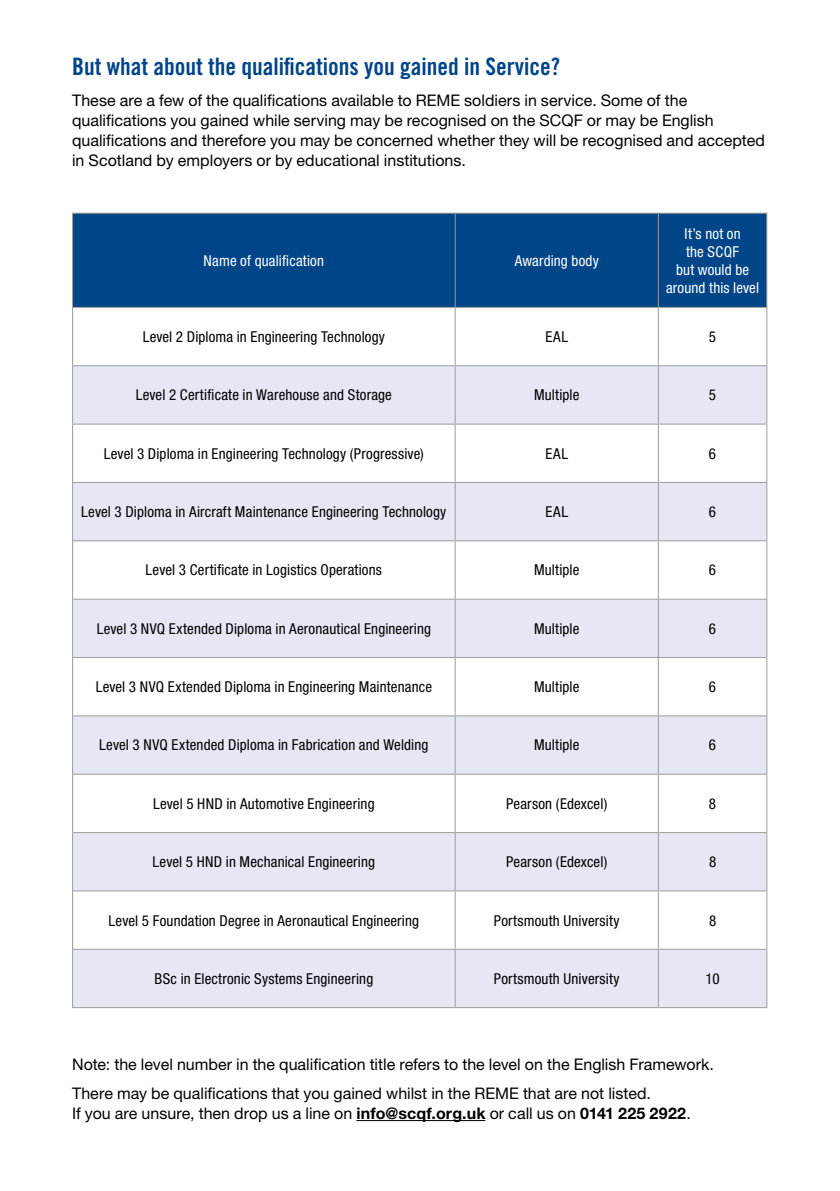
<style>
.page{position:relative;width:840px;height:1191px;background:#fff}
.page>*{position:absolute;margin:0;border:0;box-sizing:border-box;transform-origin:0 0}
.t1{font:24px "Trade Gothic Bold Cond Twenty";color:#004587}
.t2{font:16px/20px "Helvetica Neue LT Std";color:#000}
.t3{font:condensed 15px "Helvetica Neue LT Std";letter-spacing:.01em;color:#000}
.t4{font:condensed 15px/18px "Helvetica Neue LT Std";letter-spacing:.01em;color:#fff;text-align:center}
.s1{font-weight:700}
</style>
<div class="page">
<hr style="left:356px;top:1120px;width:129px;height:1px;background:#000">
<div style="left:73px;top:214px;width:692px;height:93px;background:#004587"></div>
<svg style="left:73px;top:366px;width:692px;height:641px;fill:#e5e8f4"></svg>
<hr style="left:72px;top:213px;width:383px;height:1px;background:#9d9d9c">
<hr style="left:72px;top:214px;width:1px;height:93px;background:#9d9d9c">
<hr style="left:455px;top:213px;width:203px;height:1px;background:#9d9d9c">
<hr style="left:454px;top:214px;width:1px;height:93px;background:#9d9d9c">
<hr style="left:658px;top:213px;width:108px;height:1px;background:#9d9d9c">
<hr style="left:657px;top:214px;width:1px;height:93px;background:#9d9d9c">
<hr style="left:765px;top:214px;width:1px;height:93px;background:#9d9d9c">
<hr style="left:72px;top:307px;width:383px;height:1px;background:#9d9d9c">
<hr style="left:72px;top:308px;width:1px;height:58px;background:#9d9d9c">
<hr style="left:455px;top:307px;width:203px;height:1px;background:#9d9d9c">
<hr style="left:454px;top:308px;width:1px;height:57px;background:#9d9d9c">
<hr style="left:658px;top:307px;width:108px;height:1px;background:#9d9d9c">
<hr style="left:657px;top:308px;width:1px;height:57px;background:#9d9d9c">
<hr style="left:765px;top:308px;width:1px;height:58px;background:#9d9d9c">
<hr style="left:72px;top:366px;width:1px;height:57px;background:#9d9d9c">
<hr style="left:454px;top:366px;width:1px;height:57px;background:#9d9d9c">
<hr style="left:657px;top:366px;width:1px;height:57px;background:#9d9d9c">
<hr style="left:765px;top:366px;width:1px;height:57px;background:#9d9d9c">
<hr style="left:72px;top:423px;width:383px;height:1px;background:#9d9d9c">
<hr style="left:72px;top:424px;width:1px;height:58px;background:#9d9d9c">
<hr style="left:455px;top:423px;width:203px;height:1px;background:#9d9d9c">
<hr style="left:454px;top:424px;width:1px;height:58px;background:#9d9d9c">
<hr style="left:658px;top:423px;width:108px;height:1px;background:#9d9d9c">
<hr style="left:657px;top:424px;width:1px;height:58px;background:#9d9d9c">
<hr style="left:765px;top:424px;width:1px;height:58px;background:#9d9d9c">
<hr style="left:72px;top:482px;width:383px;height:1px;background:#9d9d9c">
<hr style="left:72px;top:483px;width:1px;height:58px;background:#9d9d9c">
<hr style="left:455px;top:482px;width:203px;height:1px;background:#9d9d9c">
<hr style="left:454px;top:483px;width:1px;height:57px;background:#9d9d9c">
<hr style="left:658px;top:482px;width:108px;height:1px;background:#9d9d9c">
<hr style="left:657px;top:483px;width:1px;height:57px;background:#9d9d9c">
<hr style="left:765px;top:483px;width:1px;height:58px;background:#9d9d9c">
<hr style="left:72px;top:541px;width:1px;height:58px;background:#9d9d9c">
<hr style="left:454px;top:541px;width:1px;height:57px;background:#9d9d9c">
<hr style="left:657px;top:541px;width:1px;height:57px;background:#9d9d9c">
<hr style="left:765px;top:541px;width:1px;height:58px;background:#9d9d9c">
<hr style="left:72px;top:599px;width:1px;height:58px;background:#9d9d9c">
<hr style="left:454px;top:599px;width:1px;height:58px;background:#9d9d9c">
<hr style="left:657px;top:599px;width:1px;height:58px;background:#9d9d9c">
<hr style="left:765px;top:599px;width:1px;height:58px;background:#9d9d9c">
<hr style="left:72px;top:657px;width:1px;height:59px;background:#9d9d9c">
<hr style="left:454px;top:658px;width:1px;height:57px;background:#9d9d9c">
<hr style="left:657px;top:658px;width:1px;height:57px;background:#9d9d9c">
<hr style="left:765px;top:657px;width:1px;height:59px;background:#9d9d9c">
<hr style="left:72px;top:716px;width:1px;height:58px;background:#9d9d9c">
<hr style="left:454px;top:716px;width:1px;height:57px;background:#9d9d9c">
<hr style="left:657px;top:716px;width:1px;height:57px;background:#9d9d9c">
<hr style="left:765px;top:716px;width:1px;height:58px;background:#9d9d9c">
<hr style="left:72px;top:774px;width:1px;height:58px;background:#9d9d9c">
<hr style="left:454px;top:774px;width:1px;height:58px;background:#9d9d9c">
<hr style="left:657px;top:774px;width:1px;height:58px;background:#9d9d9c">
<hr style="left:765px;top:774px;width:1px;height:58px;background:#9d9d9c">
<hr style="left:72px;top:832px;width:1px;height:59px;background:#9d9d9c">
<hr style="left:454px;top:833px;width:1px;height:57px;background:#9d9d9c">
<hr style="left:657px;top:833px;width:1px;height:57px;background:#9d9d9c">
<hr style="left:765px;top:832px;width:1px;height:59px;background:#9d9d9c">
<hr style="left:72px;top:891px;width:1px;height:58px;background:#9d9d9c">
<hr style="left:454px;top:891px;width:1px;height:57px;background:#9d9d9c">
<hr style="left:657px;top:891px;width:1px;height:57px;background:#9d9d9c">
<hr style="left:765px;top:891px;width:1px;height:58px;background:#9d9d9c">
<hr style="left:72px;top:949px;width:1px;height:58px;background:#9d9d9c">
<hr style="left:454px;top:949px;width:1px;height:58px;background:#9d9d9c">
<hr style="left:657px;top:949px;width:1px;height:58px;background:#9d9d9c">
<hr style="left:765px;top:949px;width:1px;height:58px;background:#9d9d9c">
<hr style="left:73px;top:365px;width:382px;height:1px;background:#9d9d9c">
<hr style="left:455px;top:365px;width:203px;height:1px;background:#9d9d9c">
<hr style="left:658px;top:365px;width:107px;height:1px;background:#9d9d9c">
<hr style="left:73px;top:540px;width:382px;height:1px;background:#9d9d9c">
<hr style="left:455px;top:540px;width:203px;height:1px;background:#9d9d9c">
<hr style="left:658px;top:540px;width:107px;height:1px;background:#9d9d9c">
<hr style="left:73px;top:598px;width:382px;height:1px;background:#9d9d9c">
<hr style="left:455px;top:598px;width:203px;height:1px;background:#9d9d9c">
<hr style="left:658px;top:598px;width:107px;height:1px;background:#9d9d9c">
<hr style="left:73px;top:657px;width:382px;height:1px;background:#9d9d9c">
<hr style="left:455px;top:657px;width:203px;height:1px;background:#9d9d9c">
<hr style="left:658px;top:657px;width:107px;height:1px;background:#9d9d9c">
<hr style="left:73px;top:715px;width:382px;height:1px;background:#9d9d9c">
<hr style="left:455px;top:715px;width:203px;height:1px;background:#9d9d9c">
<hr style="left:658px;top:715px;width:107px;height:1px;background:#9d9d9c">
<hr style="left:73px;top:773px;width:382px;height:1px;background:#9d9d9c">
<hr style="left:455px;top:773px;width:203px;height:1px;background:#9d9d9c">
<hr style="left:658px;top:773px;width:107px;height:1px;background:#9d9d9c">
<hr style="left:73px;top:832px;width:382px;height:1px;background:#9d9d9c">
<hr style="left:455px;top:832px;width:203px;height:1px;background:#9d9d9c">
<hr style="left:658px;top:832px;width:107px;height:1px;background:#9d9d9c">
<hr style="left:73px;top:890px;width:382px;height:1px;background:#9d9d9c">
<hr style="left:455px;top:890px;width:203px;height:1px;background:#9d9d9c">
<hr style="left:658px;top:890px;width:107px;height:1px;background:#9d9d9c">
<hr style="left:73px;top:948px;width:382px;height:1px;background:#9d9d9c">
<hr style="left:455px;top:948px;width:203px;height:1px;background:#9d9d9c">
<hr style="left:658px;top:948px;width:107px;height:1px;background:#9d9d9c">
<hr style="left:72px;top:1007px;width:383px;height:1px;background:#9d9d9c">
<hr style="left:455px;top:1007px;width:203px;height:1px;background:#9d9d9c">
<hr style="left:658px;top:1007px;width:108px;height:1px;background:#9d9d9c">
<h1 class="t1" style="left:72px;top:52px;width:489px">But what about the qualifications you gained in Service?</h1>
<p class="t2" style="left:72px;top:90px;width:694px">These are a few of the qualifications available to REME soldiers in service. Some of the qualifications you gained while serving may be recognised on the SCQF or may be English qualifications and therefore you may be concerned whether they will be recognised and accepted in Scotland by employers or by educational institutions.</p>
<p class="t4" style="left:203px;top:251px;width:122px">Name of qualification</p>
<p class="t4" style="left:514px;top:251px;width:86px">Awarding body</p>
<p class="t4" style="left:665px;top:224px;width:94px">It’s not on<br>the SCQF<br>but would be around this level</p>
<p class="t3" style="left:143px;top:328px;width:244px">Level 2 Diploma in Engineering Technology</p>
<p class="t3" style="left:545px;top:328px;width:24px">EAL</p>
<p class="t3" style="left:708px;top:328px;width:9px">5</p>
<p class="t3" style="left:136px;top:386px;width:257px">Level 2 Certificate in Warehouse and Storage</p>
<p class="t3" style="left:534px;top:386px;width:47px">Multiple</p>
<p class="t3" style="left:708px;top:386px;width:9px">5</p>
<p class="t3" style="left:104px;top:444px;width:321px">Level 3 Diploma in Engineering Technology (Progressive)</p>
<p class="t3" style="left:545px;top:444px;width:24px">EAL</p>
<p class="t3" style="left:708px;top:444px;width:9px">6</p>
<p class="t3" style="left:81px;top:503px;width:366px">Level 3 Diploma in Aircraft Maintenance Engineering Technology</p>
<p class="t3" style="left:545px;top:503px;width:24px">EAL</p>
<p class="t3" style="left:708px;top:503px;width:9px">6</p>
<p class="t3" style="left:146px;top:561px;width:238px">Level 3 Certificate in Logistics Operations</p>
<p class="t3" style="left:534px;top:561px;width:47px">Multiple</p>
<p class="t3" style="left:708px;top:561px;width:9px">6</p>
<p class="t3" style="left:97px;top:620px;width:335px">Level 3 NVQ Extended Diploma in Aeronautical Engineering</p>
<p class="t3" style="left:534px;top:620px;width:47px">Multiple</p>
<p class="t3" style="left:708px;top:620px;width:9px">6</p>
<p class="t3" style="left:96px;top:678px;width:337px">Level 3 NVQ Extended Diploma in Engineering Maintenance</p>
<p class="t3" style="left:534px;top:678px;width:47px">Multiple</p>
<p class="t3" style="left:708px;top:678px;width:9px">6</p>
<p class="t3" style="left:99px;top:736px;width:330px">Level 3 NVQ Extended Diploma in Fabrication and Welding</p>
<p class="t3" style="left:534px;top:736px;width:47px">Multiple</p>
<p class="t3" style="left:708px;top:736px;width:9px">6</p>
<p class="t3" style="left:153px;top:795px;width:223px">Level 5 HND in Automotive Engineering</p>
<p class="t3" style="left:506px;top:795px;width:103px">Pearson (Edexcel)</p>
<p class="t3" style="left:708px;top:795px;width:9px">8</p>
<p class="t3" style="left:152px;top:853px;width:224px">Level 5 HND in Mechanical Engineering</p>
<p class="t3" style="left:506px;top:853px;width:103px">Pearson (Edexcel)</p>
<p class="t3" style="left:708px;top:853px;width:9px">8</p>
<p class="t3" style="left:108px;top:911px;width:312px">Level 5 Foundation Degree in Aeronautical Engineering</p>
<p class="t3" style="left:493px;top:911px;width:127px">Portsmouth University</p>
<p class="t3" style="left:708px;top:911px;width:9px">8</p>
<p class="t3" style="left:154px;top:970px;width:220px">BSc in Electronic Systems Engineering</p>
<p class="t3" style="left:493px;top:970px;width:127px">Portsmouth University</p>
<p class="t3" style="left:705px;top:970px;width:16px">10</p>
<p class="t2" style="left:72px;top:1050px;width:643px;line-height:28.6px">Note: the level number in the qualification title refers to the level on the English Framework.<br>There may be qualifications that you gained whilst in the REME that are not listed.</p>
<p class="t2" style="left:72px;top:1103px;width:620px">If you are unsure, then drop us a line on <span class="s1">info@scqf.org.uk</span> or call us on <span class="s1">0141 225 2922</span>.</p>
</div>
